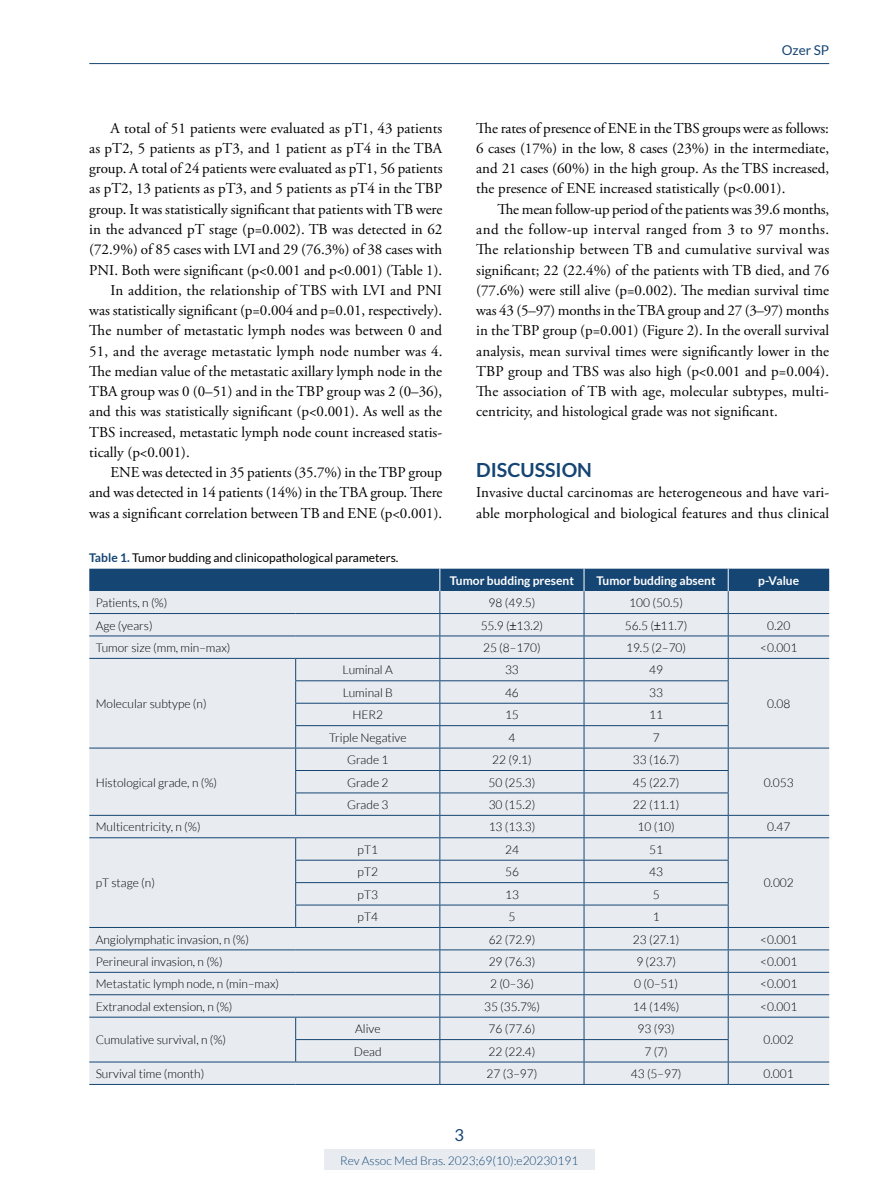
<style>
.page{position:relative;width:893px;height:1191px;background:#fff}
.page>*{position:absolute;margin:0;border:0;box-sizing:border-box;transform-origin:0 0}
.t1{font:700 19.5px "Lato";color:#154573}
.t2{font:16.5px "Lato";color:#154573}
.t3{font:15px/20.2px "Adobe Garamond Pro";color:#000;text-align:justify}
.t4{font:13.5px "Lato";color:#154573}
.t5{font:300 12px "Lato";color:#000}
.t6{font:12px "Lato";color:#000}
.t7{font:700 12px "Lato";color:#fff}
.t8{font:300 12px "Lato";color:#154573}
.s1{font-weight:700;color:#154573}
</style>
<div class="page">
<div style="left:324px;top:1149px;width:270px;height:21px;background:#e8ecf1"></div>
<hr style="left:89px;top:63px;width:740px;height:1px;background:#154573">
<hr style="left:89px;top:1084px;width:207px;height:1px;background:#154573">
<hr style="left:296px;top:1084px;width:144px;height:1px;background:#154573">
<hr style="left:440px;top:1084px;width:144px;height:1px;background:#154573">
<hr style="left:584px;top:1084px;width:144px;height:1px;background:#154573">
<hr style="left:728px;top:1084px;width:101px;height:1px;background:#154573">
<svg style="left:89px;top:568px;width:740px;height:516px;background:#d6dee6"></svg>
<p class="t3" style="left:111px;top:118px;width:333px">A total of 51 patients were evaluated as pT1, 43 patients</p>
<p class="t3" style="left:89px;top:139px;width:354px">as pT2, 5 patients as pT3, and 1 patient as pT4 in the TBA</p>
<p class="t3" style="left:89px;top:159px;width:355px">group. A total of 24 patients were evaluated as pT1, 56 patients</p>
<p class="t3" style="left:89px;top:179px;width:354px">as pT2, 13 patients as pT3, and 5 patients as pT4 in the TBP</p>
<p class="t3" style="left:89px;top:199px;width:355px">group. It was statistically significant that patients with TB were</p>
<p class="t3" style="left:89px;top:220px;width:355px">in the advanced pT stage (p=0.002). TB was detected in 62</p>
<p class="t3" style="left:89px;top:240px;width:354px">(72.9%) of 85 cases with LVI and 29 (76.3%) of 38 cases with</p>
<p class="t3" style="left:89px;top:260px;width:354px">PNI. Both were significant (p&lt;0.001 and p&lt;0.001) (Table 1).</p>
<p class="t3" style="left:111px;top:280px;width:333px">In addition, the relationship of TBS with LVI and PNI</p>
<p class="t3" style="left:89px;top:301px;width:354px">was statistically significant (p=0.004 and p=0.01, respectively).</p>
<p class="t3" style="left:89px;top:321px;width:354px">The number of metastatic lymph nodes was between 0 and</p>
<p class="t3" style="left:89px;top:341px;width:355px">51, and the average metastatic lymph node number was 4.</p>
<p class="t3" style="left:89px;top:361px;width:354px">The median value of the metastatic axillary lymph node in the</p>
<p class="t3" style="left:89px;top:382px;width:354px">TBA group was 0 (0–51) and in the TBP group was 2 (0–36),</p>
<p class="t3" style="left:89px;top:402px;width:354px">and this was statistically significant (p&lt;0.001). As well as the</p>
<p class="t3" style="left:89px;top:422px;width:354px">TBS increased, metastatic lymph node count increased statis-</p>
<p class="t3" style="left:89px;top:442px;width:102px">tically (p&lt;0.001).</p>
<p class="t3" style="left:111px;top:463px;width:333px">ENE was detected in 35 patients (35.7%) in the TBP group</p>
<p class="t3" style="left:89px;top:483px;width:355px">and was detected in 14 patients (14%) in the TBA group. There</p>
<p class="t3" style="left:89px;top:503px;width:354px">was a significant correlation between TB and ENE (p&lt;0.001).</p>
<p class="t6" style="left:89px;top:551px;width:311px"><span class="s1">Table 1.</span> Tumor budding and clinicopathological parameters.</p>
<p class="t4" style="left:782px;top:43px;width:49px">Ozer SP</p>
<p class="t3" style="left:476px;top:118px;width:354px">The rates of presence of ENE in the TBS groups were as follows:<br>6 cases (17%) in the low, 8 cases (23%) in the intermediate, and 21 cases (60%) in the high group. As the TBS increased, the presence of ENE increased statistically (p&lt;0.001).</p>
<p class="t3" style="left:476px;top:199px;width:355px;text-indent:21px">The mean follow-up period of the patients was 39.6 months, and the follow-up interval ranged from 3 to 97 months.<br>The relationship between TB and cumulative survival was significant; 22 (22.4%) of the patients with TB died, and 76 (77.6%) were still alive (p=0.002). The median survival time was 43 (5–97) months in the TBA group and 27 (3–97) months in the TBP group (p=0.001) (Figure 2). In the overall survival analysis, mean survival times were significantly lower in the TBP group and TBS was also high (p&lt;0.001 and p=0.004).<br>The association of TB with age, molecular subtypes, multi&shy;centricity, and histological grade was not significant.</p>
<h1 class="t1" style="left:476px;top:459px;width:117px">DISCUSSION</h1>
<p class="t3" style="left:476px;top:483px;width:354px">Invasive ductal carcinomas are heterogeneous and have vari&shy;able morphological and biological features and thus clinical</p>
<p class="t7" style="left:450px;top:573px;width:126px">Tumor budding present</p>
<p class="t7" style="left:596px;top:573px;width:121px">Tumor budding absent</p>
<p class="t7" style="left:758px;top:573px;width:42px">p-Value</p>
<p class="t5" style="left:96px;top:596px;width:73px">Patients, n (%)</p>
<p class="t5" style="left:489px;top:596px;width:48px">98 (49.5)</p>
<p class="t5" style="left:629px;top:596px;width:55px">100 (50.5)</p>
<p class="t5" style="left:96px;top:619px;width:59px">Age (years)</p>
<p class="t5" style="left:481px;top:619px;width:64px">55.9 ( 13.2)</p>
<p class="t5" style="left:625px;top:619px;width:64px">56.5 ( 11.7)</p>
<p class="t5" style="left:767px;top:619px;width:25px">0.20</p>
<p class="t5" style="left:96px;top:641px;width:136px">Tumor size (mm, min–max)</p>
<p class="t5" style="left:483px;top:641px;width:59px">25 (8–170)</p>
<p class="t5" style="left:626px;top:641px;width:62px">19.5 (2–70)</p>
<p class="t5" style="left:760px;top:641px;width:39px">&lt;0.001</p>
<p class="t5" style="left:96px;top:697px;width:112px">Molecular subtype (n)</p>
<p class="t5" style="left:96px;top:776px;width:123px">Histological grade, n (%)</p>
<p class="t5" style="left:343px;top:663px;width:52px">Luminal A</p>
<p class="t5" style="left:505px;top:663px;width:15px">33</p>
<p class="t5" style="left:649px;top:663px;width:15px">49</p>
<p class="t5" style="left:343px;top:686px;width:52px">Luminal B</p>
<p class="t5" style="left:505px;top:686px;width:15px">46</p>
<p class="t5" style="left:649px;top:686px;width:15px">33</p>
<p class="t5" style="left:352px;top:708px;width:32px">HER2</p>
<p class="t5" style="left:505px;top:708px;width:15px">15</p>
<p class="t5" style="left:649px;top:708px;width:15px">11</p>
<p class="t5" style="left:329px;top:731px;width:79px">Triple Negative</p>
<p class="t5" style="left:508px;top:731px;width:8px">4</p>
<p class="t5" style="left:653px;top:731px;width:8px">7</p>
<p class="t5" style="left:767px;top:697px;width:25px">0.08</p>
<p class="t5" style="left:347px;top:753px;width:43px">Grade 1</p>
<p class="t5" style="left:492px;top:753px;width:41px">22 (9.1)</p>
<p class="t5" style="left:633px;top:753px;width:48px">33 (16.7)</p>
<p class="t5" style="left:347px;top:776px;width:43px">Grade 2</p>
<p class="t5" style="left:489px;top:776px;width:48px">50 (25.3)</p>
<p class="t5" style="left:633px;top:776px;width:48px">45 (22.7)</p>
<p class="t5" style="left:764px;top:776px;width:32px">0.053</p>
<p class="t5" style="left:347px;top:798px;width:43px">Grade 3</p>
<p class="t5" style="left:489px;top:798px;width:48px">30 (15.2)</p>
<p class="t5" style="left:633px;top:798px;width:48px">22 (11.1)</p>
<p class="t5" style="left:96px;top:820px;width:106px">Multicentricity, n (%)</p>
<p class="t5" style="left:489px;top:820px;width:48px">13 (13.3)</p>
<p class="t5" style="left:637px;top:820px;width:39px">10 (10)</p>
<p class="t5" style="left:767px;top:820px;width:25px">0.47</p>
<p class="t5" style="left:96px;top:876px;width:61px">pT stage (n)</p>
<p class="t5" style="left:358px;top:843px;width:22px">pT1</p>
<p class="t5" style="left:505px;top:843px;width:15px">24</p>
<p class="t5" style="left:649px;top:843px;width:15px">51</p>
<p class="t5" style="left:358px;top:865px;width:22px">pT2</p>
<p class="t5" style="left:505px;top:865px;width:15px">56</p>
<p class="t5" style="left:649px;top:865px;width:15px">43</p>
<p class="t5" style="left:358px;top:888px;width:22px">pT3</p>
<p class="t5" style="left:505px;top:888px;width:15px">13</p>
<p class="t5" style="left:653px;top:888px;width:8px">5</p>
<p class="t5" style="left:358px;top:910px;width:22px">pT4</p>
<p class="t5" style="left:508px;top:910px;width:8px">5</p>
<p class="t5" style="left:653px;top:910px;width:8px">1</p>
<p class="t5" style="left:764px;top:876px;width:32px">0.002</p>
<p class="t5" style="left:96px;top:932px;width:155px">Angiolymphatic invasion, n (%)</p>
<p class="t5" style="left:489px;top:932px;width:48px">62 (72.9)</p>
<p class="t5" style="left:633px;top:932px;width:48px">23 (27.1)</p>
<p class="t5" style="left:760px;top:932px;width:39px">&lt;0.001</p>
<p class="t5" style="left:96px;top:955px;width:129px">Perineural invasion, n (%)</p>
<p class="t5" style="left:489px;top:955px;width:48px">29 (76.3)</p>
<p class="t5" style="left:636px;top:955px;width:41px">9 (23.7)</p>
<p class="t5" style="left:760px;top:955px;width:39px">&lt;0.001</p>
<p class="t5" style="left:96px;top:977px;width:185px">Metastatic lymph node, n (min–max)</p>
<p class="t5" style="left:490px;top:977px;width:45px">2 (0–36)</p>
<p class="t5" style="left:634px;top:977px;width:45px">0 (0–51)</p>
<p class="t5" style="left:760px;top:977px;width:39px">&lt;0.001</p>
<p class="t5" style="left:96px;top:1000px;width:138px">Extranodal extension, n (%)</p>
<p class="t5" style="left:484px;top:1000px;width:57px">35 (35.7%)</p>
<p class="t5" style="left:633px;top:1000px;width:48px">14 (14%)</p>
<p class="t5" style="left:760px;top:1000px;width:39px">&lt;0.001</p>
<p class="t5" style="left:96px;top:1033px;width:132px">Cumulative survival, n (%)</p>
<p class="t5" style="left:355px;top:1022px;width:27px">Alive</p>
<p class="t5" style="left:489px;top:1022px;width:48px">76 (77.6)</p>
<p class="t5" style="left:637px;top:1022px;width:39px">93 (93)</p>
<p class="t5" style="left:764px;top:1033px;width:32px">0.002</p>
<p class="t5" style="left:354px;top:1045px;width:29px">Dead</p>
<p class="t5" style="left:489px;top:1045px;width:48px">22 (22.4)</p>
<p class="t5" style="left:644px;top:1045px;width:25px">7 (7)</p>
<p class="t5" style="left:96px;top:1067px;width:110px">Survival time (month)</p>
<p class="t5" style="left:487px;top:1067px;width:52px">27 (3–97)</p>
<p class="t5" style="left:631px;top:1067px;width:52px">43 (5–97)</p>
<p class="t5" style="left:764px;top:1067px;width:32px">0.001</p>
<p class="t2" style="left:454px;top:1126px;width:11px">3</p>
<p class="t8" style="left:340px;top:1154px;width:240px">Rev Assoc Med Bras. 2023;69(10):e20230191</p>
</div>
